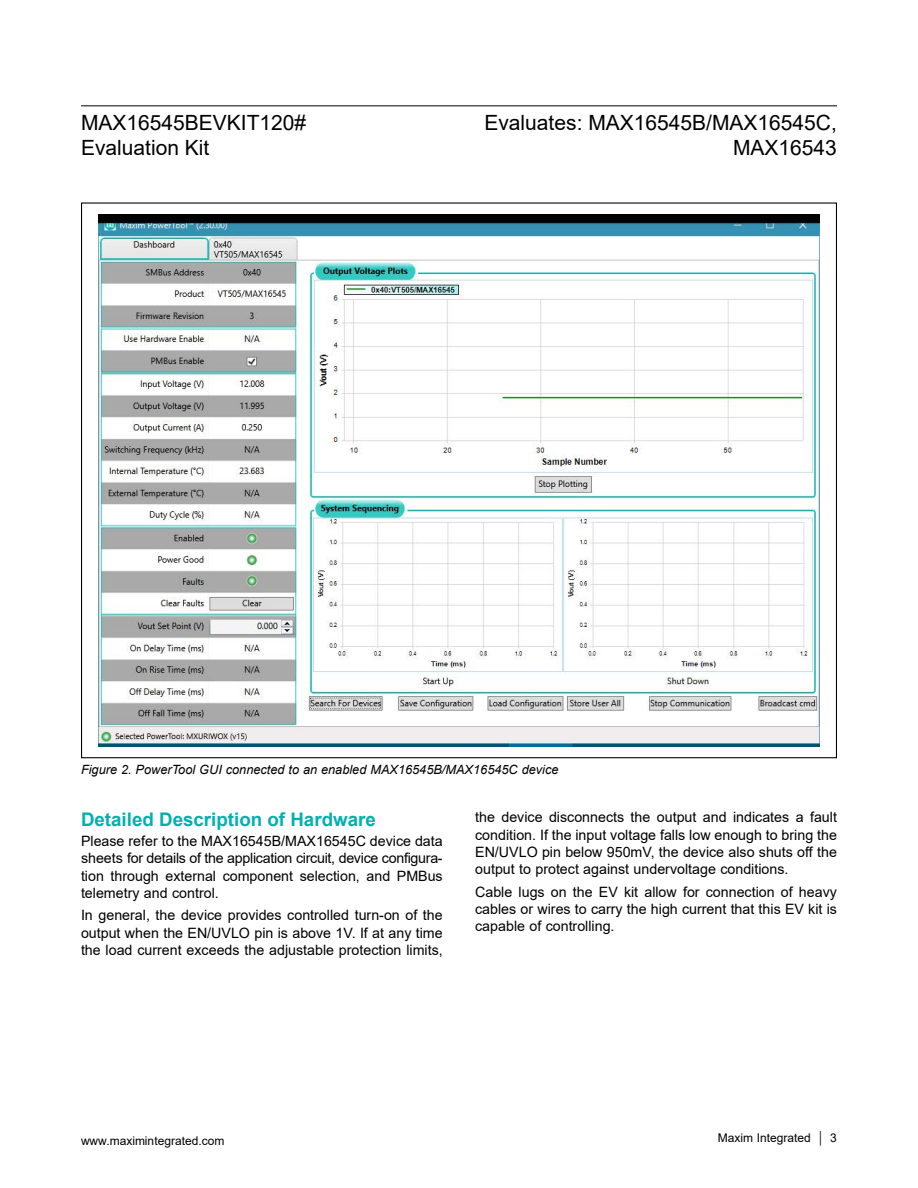
<style>
.page{position:relative;width:918px;height:1188px;background:#fff}
.page>*{position:absolute;margin:0;border:0;box-sizing:border-box;transform-origin:0 0}
.t1{font:21px/25.2px "Arial";color:#000;text-align:right}
.t2{font:700 18.75px "Arial";color:#00b1b0}
.t3{font:14.25px/17.2px "Arial";color:#000;text-align:justify}
.t4{font:italic 12.75px "Arial";color:#000}
.t5{font:12px "Arial";color:#000}
</style>
<div class="page">
<hr style="left:81px;top:105px;width:756px;height:1px;background:#000">
<img style="left:99px;top:214px;width:720px;height:532px">
<h1 class="t1" style="left:81px;top:109px;width:227px;text-align:left">MAX16545BEVKIT120#<br>Evaluation Kit</h1>
<h1 class="t1" style="left:484px;top:109px;width:354px">Evaluates: MAX16545B/MAX16545C,<br>MAX16543</h1>
<p class="t4" style="left:81px;top:761px;width:479px">Figure 2. PowerTool GUI connected to an enabled MAX16545B/MAX16545C device</p>
<h2 class="t2" style="left:81px;top:806px;width:296px">Detailed Description of Hardware</h2>
<p class="t3" style="left:81px;top:832px;width:363px">Please refer to the MAX16545B/MAX16545C device data sheets for details of the application circuit, device configura&shy;tion through external component selection, and PMBus telemetry and control.</p>
<p class="t3" style="left:81px;top:907px;width:363px">In general, the device provides controlled turn-on of the output when the EN/UVLO pin is above 1V. If at any time the load current exceeds the adjustable protection limits,</p>
<p class="t3" style="left:475px;top:809px;width:363px">the device disconnects the output and indicates a fault condition. If the input voltage falls low enough to bring the EN/UVLO pin below 950mV, the device also shuts off the output to protect against undervoltage conditions.</p>
<p class="t3" style="left:475px;top:883px;width:363px">Cable lugs on the EV kit allow for connection of heavy cables or wires to carry the high current that this EV kit is capable of controlling.</p>
<p class="t5" style="left:81px;top:1132px;width:145px">www.maximintegrated.com</p>
<p class="t5" style="left:718px;top:1129px;width:121px">Maxim Integrated │ 3</p>
</div>
